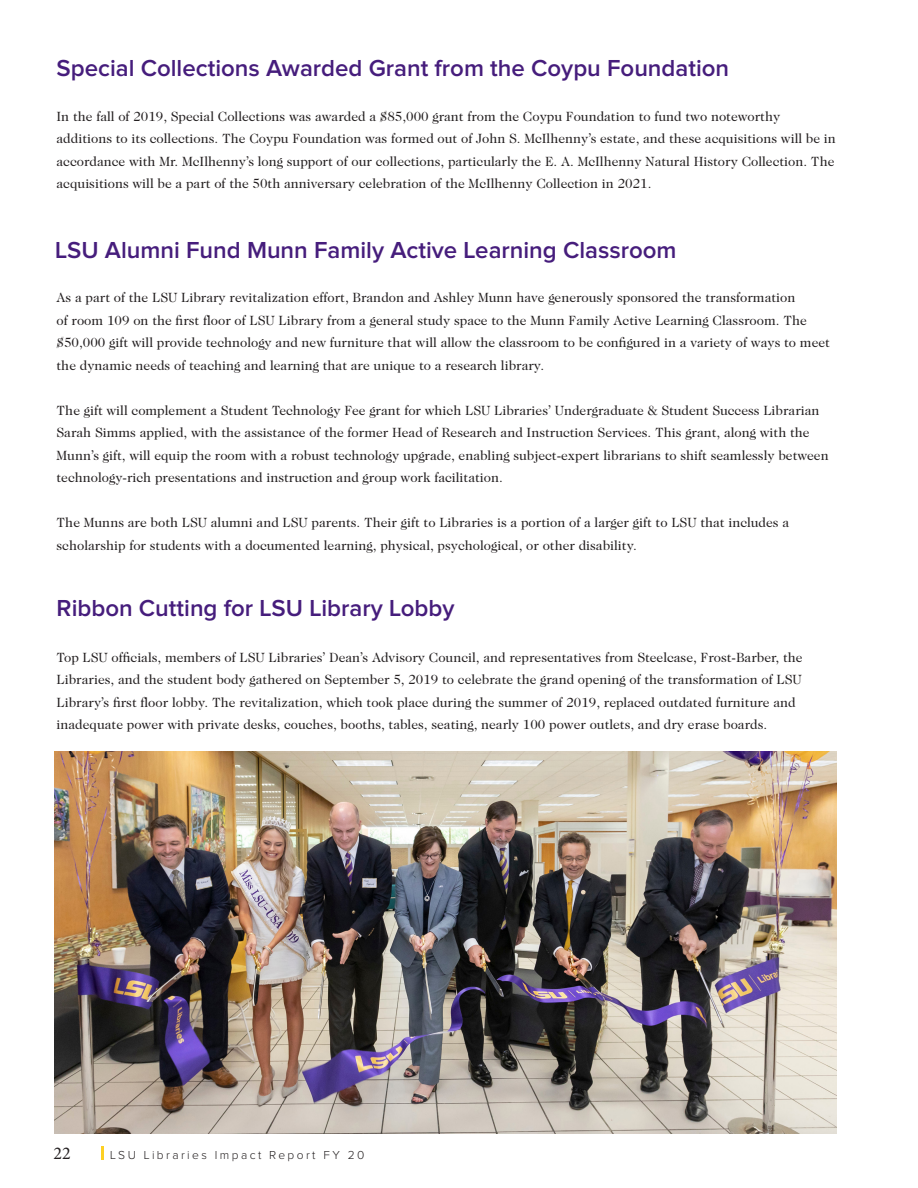
<style>
.page{position:relative;width:918px;height:1188px;background:#fff}
.page>*{position:absolute;margin:0;border:0;box-sizing:border-box;transform-origin:0 0}
.H1-Headline-Purple{font:600 24px "Proxima Nova";color:#461d7c}
.t1{font:18px "Minion Pro";color:#231f20}
.P-CopyText-Black{font:13.5px/22.5px "Caslon 224 Std";color:#231f20}
.t2{font:300 12px "Proxima Nova";letter-spacing:.2em;color:#231f20}
</style>
<div class="page">
<svg style="left:102px;top:1146px;width:2px;height:14px"></svg>
<img style="left:54px;top:752px;width:783px;height:382px">
<h1 class="H1-Headline-Purple" style="left:57px;top:54px;width:674px">Special Collections Awarded Grant from the Coypu Foundation</h1>
<p class="P-CopyText-Black" style="left:57px;top:105px;width:781px">In the fall of 2019, Special Collections was awarded a $85,000 grant from the Coypu Foundation to fund two noteworthy additions to its collections. The Coypu Foundation was formed out of John S. McIlhenny’s estate, and these acquisitions will be in accordance with Mr. McIlhenny’s long support of our collections, particularly the E. A. McIlhenny Natural History Collection. The acquisitions will be a part of the 50th anniversary celebration of the McIlhenny Collection in 2021.</p>
<h1 class="H1-Headline-Purple" style="left:55px;top:236px;width:623px">LSU Alumni Fund Munn Family Active Learning Classroom</h1>
<p class="P-CopyText-Black" style="left:57px;top:286px;width:775px">As a part of the LSU Library revitalization effort, Brandon and Ashley Munn have generously sponsored the transformation<br>of room 109 on the first floor of LSU Library from a general study space to the Munn Family Active Learning Classroom. The $50,000 gift will provide technology and new furniture that will allow the classroom to be configured in a variety of ways to meet the dynamic needs of teaching and learning that are unique to a research library.</p>
<p class="P-CopyText-Black" style="left:57px;top:399px;width:774px">The gift will complement a Student Technology Fee grant for which LSU Libraries’ Undergraduate &amp; Student Success Librarian Sarah Simms applied, with the assistance of the former Head of Research and Instruction Services. This grant, along with the Munn’s gift, will equip the room with a robust technology upgrade, enabling subject-expert librarians to shift seamlessly between technology-rich presentations and instruction and group work facilitation.</p>
<p class="P-CopyText-Black" style="left:57px;top:511px;width:734px">The Munns are both LSU alumni and LSU parents. Their gift to Libraries is a portion of a larger gift to LSU that includes a scholarship for students with a documented learning, physical, psychological, or other disability.</p>
<h1 class="H1-Headline-Purple" style="left:57px;top:595px;width:399px">Ribbon Cutting for LSU Library Lobby</h1>
<p class="P-CopyText-Black" style="left:57px;top:646px;width:748px">Top LSU officials, members of LSU Libraries’ Dean’s Advisory Council, and representatives from Steelcase, Frost-Barber, the Libraries, and the student body gathered on September 5, 2019 to celebrate the grand opening of the transformation of LSU Library’s first floor lobby. The revitalization, which took place during the summer of 2019, replaced outdated furniture and inadequate power with private desks, couches, booths, tables, seating, nearly 100 power outlets, and dry erase boards.</p>
<h2 class="t1" style="left:54px;top:1142px;width:19px">22</h2>
<p class="t2" style="left:110px;top:1148px;width:256px">LSU Libraries Impact Report FY 20</p>
</div>
